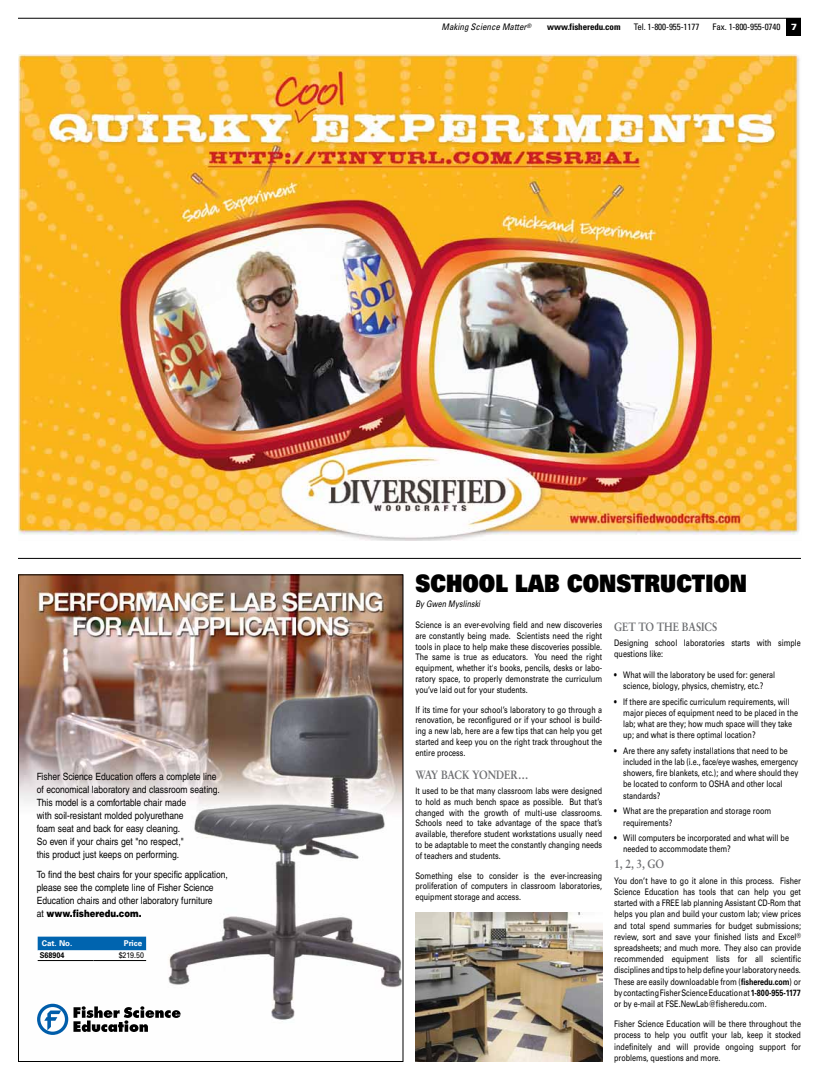
<style>
.page{position:relative;width:819px;height:1080px;background:#fff}
.page>*{position:absolute;margin:0;border:0;box-sizing:border-box;transform-origin:0 0}
.t1{font:24px "Univers LT Std X Black";color:#000;scale:.86 1}
.t2{font:700 12px "Sabon LT Std";color:#6d6e71;scale:.86 1}
.t3{font:10px/13px "Helvetica LT Std";color:#000;scale:.85 1}
.t4{font:9px/11.2px "Univers LT Std";color:#000;text-align:justify;scale:.8 1}
.t5{font:condensed 9px "Univers LT Std";letter-spacing:-.01em;color:#000}
.t6{font:italic condensed 9px "Univers LT Std";color:#000}
.t7{font:700 condensed 9px "Univers LT Std";letter-spacing:-.01em;color:#000}
.t8{font:italic 9px "Univers LT Std";color:#000;scale:.8 1}
.t9{font:700 8px "Univers LT Std";color:#fff}
.t10{font:8px "Univers LT Std";color:#000;scale:.89 1}
.t11{font:700 8px "Univers LT Std";color:#000;scale:.89 1}
.s1{font-weight:900;font-stretch:normal;color:#fff}
.s2{font-weight:900}
.s3{font-weight:700}
</style>
<div class="page">
<hr style="left:18px;top:18px;width:783px;height:1px;background:#000">
<div style="left:786px;top:18px;width:15px;height:18px;background:#000"></div>
<hr style="left:18px;top:558px;width:783px;height:1px;background:#000">
<img style="left:20px;top:576px;width:381px;height:444px">
<svg style="left:38px;top:937px;width:108px;height:23px"></svg>
<hr style="left:38px;top:960px;width:56px;height:1px;background:#000">
<hr style="left:94px;top:960px;width:52px;height:1px;background:#000">
<svg style="left:37px;top:1004px;width:144px;height:31px"></svg>
<img style="left:18px;top:54px;width:782px;height:486px">
<img style="left:416px;top:913px;width:186px;height:149px">
<p class="t6" style="left:442px;top:21px;width:91px">Making Science Matter<sup>®</sup></p>
<p class="t7" style="left:547px;top:21px;width:75px">www.fisheredu.com</p>
<p class="t5" style="left:634px;top:21px;width:67px">Tel. 1-800-955-1177</p>
<p class="t5" style="left:713px;top:21px;width:86px">Fax. 1-800-955-0740 <span class="s1">7</span></p>
<p class="t3" style="left:37px;top:770px;width:217px">Fisher Science Education offers a complete line of economical laboratory and classroom seating.<br>This model is a comfortable chair made<br>with soil-resistant molded polyurethane<br>foam seat and back for easy cleaning.<br>So even if your chairs get "no respect,"<br>this product just keeps on performing.</p>
<p class="t3" style="left:37px;top:868px;width:226px">To find the best chairs for your specific application, please see the complete line of Fisher Science Education chairs and other laboratory furniture<br>at <span class="s2">www.fisheredu.com.</span></p>
<p class="t9" style="left:42px;top:939px;width:32px">Cat. No.</p>
<p class="t9" style="left:124px;top:939px;width:20px">Price</p>
<p class="t11" style="left:40px;top:951px;width:29px">S68904</p>
<p class="t10" style="left:119px;top:951px;width:30px">$219.50</p>
<h1 class="t1" style="left:416px;top:567px;width:387px">SCHOOL LAB CONSTRUCTION</h1>
<p class="t8" style="left:416px;top:599px;width:83px">By Gwen Myslinski</p>
<p class="t4" style="left:416px;top:619px;width:235px;line-height:10.8px">Science is an ever-evolving field and new discoveries are constantly being made. Scientists need the right tools in place to help make these discoveries possible.<br>The same is true as educators. You need the right equipment, whether it's books, pencils, desks or labo&shy;ratory space, to properly demonstrate the curriculum you’ve laid out for your students.</p>
<p class="t4" style="left:416px;top:704px;width:235px;line-height:10.8px">If its time for your school’s laboratory to go through a renovation, be reconfigured or if your school is build&shy;ing a new lab, here are a few tips that can help you get started and keep you on the right track throughout the entire process.</p>
<h2 class="t2" style="left:416px;top:767px;width:133px">WAY BACK YONDER…</h2>
<p class="t4" style="left:416px;top:785px;width:235px;line-height:10.8px">It used to be that many classroom labs were designed to hold as much bench space as possible. But that’s changed with the growth of multi-use classrooms.<br>Schools need to take advantage of the space that’s available, therefore student workstations usually need to be adaptable to meet the constantly changing needs of teachers and students.</p>
<p class="t4" style="left:416px;top:870px;width:235px;line-height:10.8px">Something else to consider is the ever-increasing proliferation of computers in classroom laboratories, equipment storage and access.</p>
<h2 class="t2" style="left:614px;top:619px;width:121px">GET TO THE BASICS</h2>
<p class="t4" style="left:614px;top:638px;width:235px">Designing school laboratories starts with simple questions like:</p>
<p class="t4" style="left:614px;top:669px;width:203px;text-align:center">• What will the laboratory be used for: general science, biology, physics, chemistry, etc.?</p>
<p class="t4" style="left:623px;top:696px;width:220px;text-align:left;text-indent:-9px">• If there are specific curriculum requirements, will major pieces of equipment need to be placed in the lab; what are they; how much space will they take up; and what is there optimal location?</p>
<p class="t4" style="left:623px;top:745px;width:220px;text-align:left;text-indent:-9px">• Are there any safety installations that need to be included in the lab (i.e., face/eye washes, emergency showers, fire blankets, etc.); and where should they be located to conform to OSHA and other local standards?</p>
<p class="t4" style="left:623px;top:806px;width:187px;text-indent:-9px">• What are the preparation and storage room requirements?</p>
<p class="t4" style="left:623px;top:832px;width:209px;text-indent:-9px">• Will computers be incorporated and what will be needed to accommodate them?</p>
<h2 class="t2" style="left:614px;top:857px;width:60px">1, 2, 3, GO</h2>
<p class="t4" style="left:614px;top:875px;width:235px">You don’t have to go it alone in this process. Fisher Science Education has tools that can help you get started with a FREE lab planning Assistant CD-Rom that helps you plan and build your custom lab; view prices and total spend summaries for budget submissions; review, sort and save your finished lists and Excel<sup>® </sup>spreadsheets; and much more. They also can provide recommended equipment lists for all scientific disciplines and tips to help define your laboratory needs.<br>These are easily downloadable from (<span class="s3">fisheredu.com</span>) or by contacting Fisher Science Education at <span class="s3">1-800-955-1177 </span>or by e-mail at FSE.NewLab@fisheredu.com.</p>
<p class="t4" style="left:614px;top:1019px;width:235px">Fisher Science Education will be there throughout the process to help you outfit your lab, keep it stocked indefinitely and will provide ongoing support for problems, questions and more.</p>
</div>
